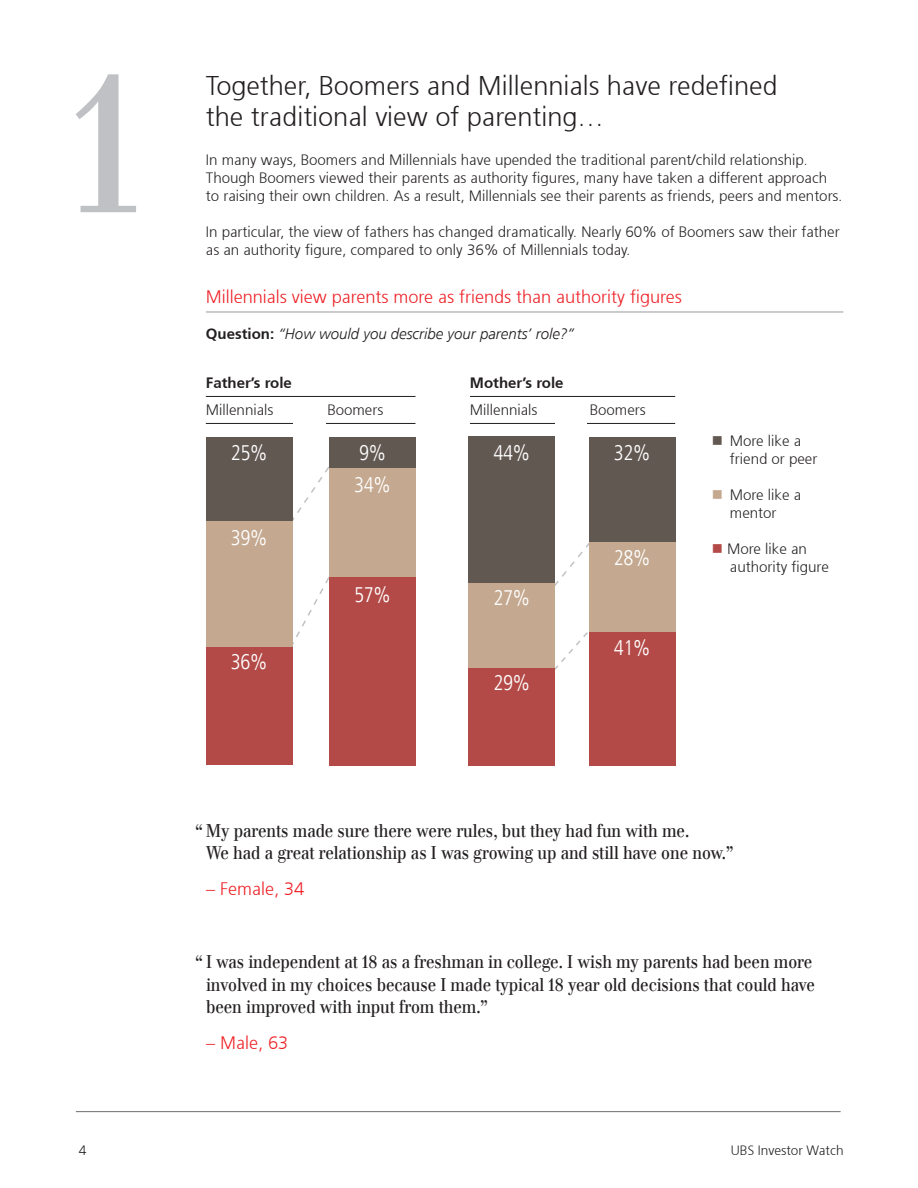
<style>
.page{position:relative;width:918px;height:1188px;background:#fff}
.page>*{position:absolute;margin:0;border:0;box-sizing:border-box;transform-origin:0 0}
.t1{font:195px "UBS Headline";color:#c0c1c4}
.t2{font:300 27px/31.5px "Frutiger 45";color:#231f20}
.t3{font:21px "Frutiger 47 Light CN";letter-spacing:-.02em;color:#fff}
.t4{font:18px/22.5px "UBS Headline";color:#231f20}
.t5{font:300 18px "Frutiger 45";color:#ee1d23}
.t6{font:300 15px/18px "Frutiger 45";color:#231f20}
.t7{font:italic 300 15px "Frutiger 45";color:#231f20}
.t8{font:300 15px "Frutiger 45";color:#231f20}
.t9{font:300 13.5px "Frutiger 45";color:#231f20}
.s1{font-style:normal}
.s2{color:#625852}
.s3{color:#c4a88f}
.s4{color:#b34a47}
</style>
<div class="page">
<hr style="left:206px;top:312px;width:637px;height:1px;background:#999b9e">
<hr style="left:76px;top:1111px;width:765px;height:1px;background:#6c6d70">
<svg style="left:555px;top:632px;width:33px;height:38px"></svg>
<svg style="left:555px;top:543px;width:34px;height:43px"></svg>
<svg style="left:292px;top:576px;width:37px;height:74px"></svg>
<svg style="left:292px;top:465px;width:37px;height:60px"></svg>
<div style="left:329px;top:468px;width:86px;height:109px;background:#c4a88f"></div>
<div style="left:329px;top:577px;width:86px;height:188px;background:#b34a47"></div>
<div style="left:329px;top:437px;width:86px;height:31px;background:#625852"></div>
<div style="left:206px;top:646px;width:86px;height:119px;background:#b34a47"></div>
<div style="left:206px;top:519px;width:86px;height:127px;background:#c4a88f"></div>
<div style="left:206px;top:437px;width:86px;height:83px;background:#625852"></div>
<hr style="left:206px;top:396px;width:209px;height:1px;background:#231f20">
<hr style="left:206px;top:423px;width:209px;height:1px;background:#231f20">
<div style="left:294px;top:399px;width:32px;height:25px;background:#fff"></div>
<hr style="left:470px;top:396px;width:205px;height:1px;background:#231f20">
<hr style="left:470px;top:423px;width:205px;height:1px;background:#231f20">
<div style="left:556px;top:399px;width:31px;height:25px;background:#fff"></div>
<div style="left:469px;top:582px;width:86px;height:86px;background:#c4a88f"></div>
<div style="left:469px;top:437px;width:86px;height:146px;background:#625852"></div>
<div style="left:469px;top:668px;width:86px;height:97px;background:#b34a47"></div>
<div style="left:589px;top:437px;width:86px;height:105px;background:#625852"></div>
<div style="left:589px;top:542px;width:86px;height:90px;background:#c4a88f"></div>
<div style="left:589px;top:632px;width:86px;height:133px;background:#b34a47"></div>
<p class="t1" style="left:73px;top:28px;width:70px">1</p>
<p class="t2" style="left:206px;top:70px;width:573px">Together, Boomers and Millennials have redefined the traditional view of parenting…</p>
<p class="t6" style="left:206px;top:150px;width:604px">In many ways, Boomers and Millennials have upended the traditional parent/child relationship.</p>
<p class="t6" style="left:206px;top:168px;width:623px">Though Boomers viewed their parents as authority figures, many have taken a different approach</p>
<p class="t6" style="left:206px;top:186px;width:638px">to raising their own children. As a result, Millennials see their parents as friends, peers and mentors.</p>
<p class="t6" style="left:206px;top:222px;width:635px">In particular, the view of fathers has changed dramatically. Nearly 60% of Boomers saw their father as an authority figure, compared to only 36% of Millennials today.</p>
<p class="t5" style="left:206px;top:287px;width:478px">Millennials view parents more as friends than authority figures</p>
<p class="t7" style="left:206px;top:325px;width:370px"><span class="s1">Question:</span> “How would you describe your parents’ role?”</p>
<p class="t8" style="left:206px;top:373px;width:88px">Father’s role</p>
<p class="t6" style="left:206px;top:400px;width:69px">Millennials</p>
<p class="t6" style="left:327px;top:400px;width:57px">Boomers</p>
<p class="t3" style="left:231px;top:440px;width:38px">25%</p>
<p class="t3" style="left:231px;top:525px;width:38px">39%</p>
<p class="t3" style="left:231px;top:650px;width:38px">36%</p>
<p class="t3" style="left:359px;top:440px;width:28px">9%</p>
<p class="t3" style="left:354px;top:472px;width:38px">34%</p>
<p class="t3" style="left:354px;top:582px;width:38px">57%</p>
<p class="t8" style="left:470px;top:373px;width:95px">Mother’s role</p>
<p class="t6" style="left:470px;top:400px;width:69px">Millennials</p>
<p class="t6" style="left:590px;top:400px;width:57px">Boomers</p>
<p class="t3" style="left:494px;top:440px;width:38px">44%</p>
<p class="t3" style="left:614px;top:440px;width:38px">32%</p>
<p class="t3" style="left:494px;top:586px;width:38px">27%</p>
<p class="t3" style="left:494px;top:671px;width:38px">29%</p>
<p class="t3" style="left:614px;top:546px;width:38px">28%</p>
<p class="t3" style="left:614px;top:635px;width:38px">41%</p>
<p class="t6" style="left:730px;top:432px;width:89px;text-indent:-18px"><span class="s2">■</span> More like a friend or peer</p>
<p class="t6" style="left:712px;top:486px;width:91px;text-align:center"><span class="s3">■</span> More like a mentor</p>
<p class="t6" style="left:730px;top:540px;width:100px;text-indent:-18px"><span class="s4">■</span> More like an authority figure</p>
<p class="t4" style="left:206px;top:819px;width:529px;text-indent:-11px">“ My parents made sure there were rules, but they had fun with me.<br>We had a great relationship as I was growing up and still have one now.”</p>
<p class="t5" style="left:206px;top:879px;width:100px">– Female, 34</p>
<p class="t4" style="left:206px;top:951px;width:611px;text-indent:-11px">“ I was independent at 18 as a freshman in college. I wish my parents had been more involved in my choices because I made typical 18 year old decisions that could have been improved with input from them.”</p>
<p class="t5" style="left:206px;top:1033px;width:84px">– Male, 63</p>
<p class="t9" style="left:79px;top:1142px;width:9px">4</p>
<p class="t9" style="left:731px;top:1142px;width:114px">UBS Investor Watch</p>
</div>
